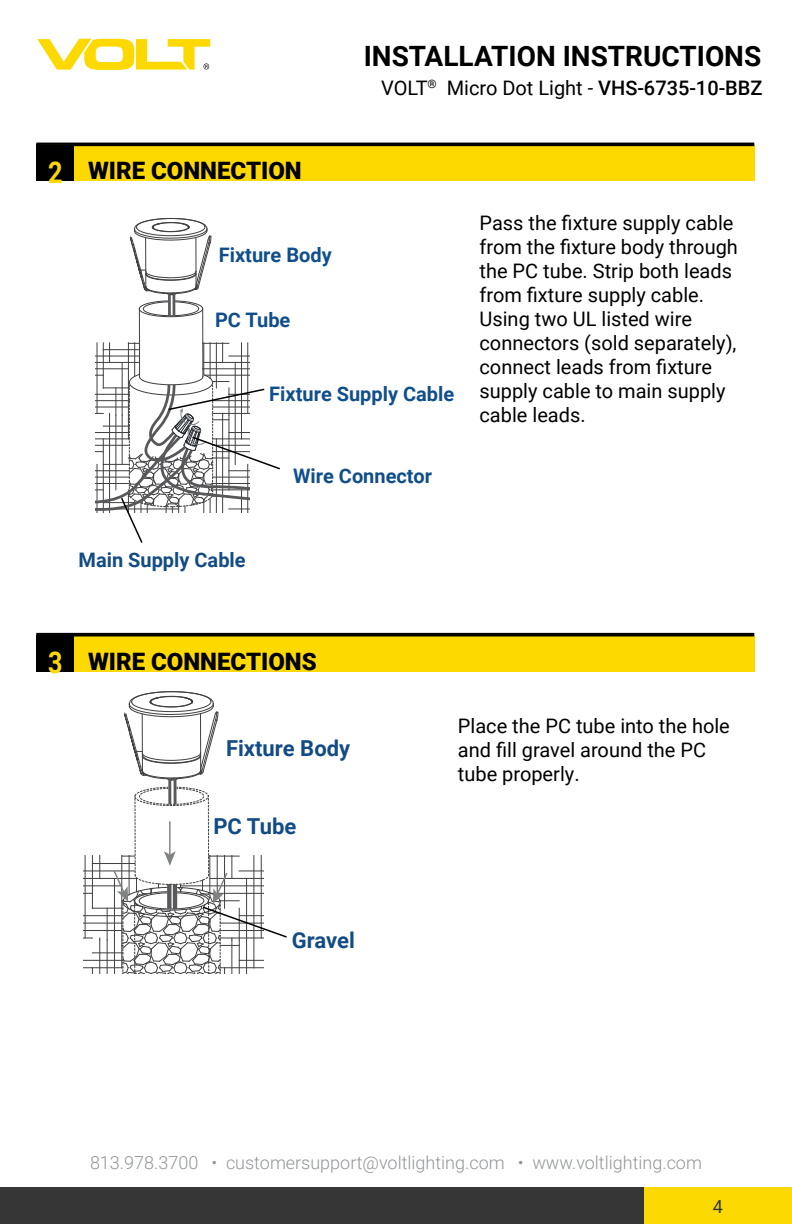
<style>
.page{position:relative;width:792px;height:1224px;background:#fff}
.page>*{position:absolute;margin:0;border:0;box-sizing:border-box;transform-origin:0 0}
.t1{font:700 28px "Roboto";color:#000}
.t2{font:900 24px "Roboto";color:#000}
.t3{font:700 22px "Roboto";color:#134c85}
.t4{font:20px/24px "Roboto";color:#000}
.t5{font:700 20px "Roboto";color:#104e8c}
.t6{font:700 20px "Roboto";color:#134c85}
.t7{font:300 18px "Roboto";color:#939598}
.t8{font:18px "Roboto";color:#363636}
.s1{font-weight:700;font-size:30px;color:#fdd900}
.s2{font-weight:500}
</style>
<div class="page">
<svg style="left:37px;top:39px;width:173px;height:30px"></svg>
<div style="left:0;top:1188px;width:644px;height:36px;background:#363636"></div>
<div style="left:644px;top:1188px;width:148px;height:36px;background:#fcd900"></div>
<div style="left:43px;top:144px;width:711px;height:37px;background:#fdd900"></div>
<div style="left:36px;top:144px;width:38px;height:37px;background:#000"></div>
<div style="left:36px;top:143px;width:718px;height:3px;border:2px solid #000"></div>
<div style="left:43px;top:635px;width:711px;height:37px;background:#fdd900"></div>
<div style="left:36px;top:635px;width:38px;height:37px;background:#000"></div>
<div style="left:36px;top:633px;width:718px;height:3px;border:2px solid #000"></div>
<hr style="left:204px;top:362px;width:46px;height:1px;background:#404042">
<hr style="left:203px;top:368px;width:47px;height:1px;background:#404042">
<hr style="left:203px;top:343px;width:1px;height:32px;background:#404042">
<hr style="left:210px;top:343px;width:1px;height:35px;background:#404042">
<hr style="left:216px;top:343px;width:1px;height:45px;background:#404042">
<svg style="left:203px;top:343px;width:47px;height:19px"></svg>
<hr style="left:235px;top:362px;width:1px;height:102px;background:#404042">
<hr style="left:241px;top:343px;width:1px;height:96px;background:#404042">
<hr style="left:247px;top:343px;width:1px;height:70px;background:#404042">
<hr style="left:202px;top:308px;width:1px;height:69px;background:#404042">
<hr style="left:139px;top:308px;width:1px;height:69px;background:#404042">
<hr style="left:103px;top:349px;width:36px;height:1px;background:#404042">
<hr style="left:96px;top:356px;width:43px;height:1px;background:#404042">
<hr style="left:96px;top:362px;width:43px;height:1px;background:#404042">
<hr style="left:96px;top:368px;width:32px;height:1px;background:#404042">
<hr style="left:97px;top:343px;width:1px;height:70px;background:#404042">
<hr style="left:103px;top:343px;width:1px;height:45px;background:#404042">
<svg style="left:109px;top:343px;width:1px;height:19px"></svg>
<hr style="left:122px;top:362px;width:1px;height:53px;background:#404042">
<hr style="left:128px;top:343px;width:1px;height:72px;background:#404042">
<hr style="left:134px;top:343px;width:1px;height:33px;background:#404042">
<svg style="left:130px;top:218px;width:82px;height:99px"></svg>
<div style="left:208px;top:304px;width:89px;height:24px;background:#fff"></div>
<svg style="left:96px;top:374px;width:184px;height:169px"></svg>
<hr style="left:92px;top:952px;width:31px;height:1px;background:#404042">
<hr style="left:83px;top:960px;width:40px;height:1px;background:#404042">
<hr style="left:83px;top:967px;width:40px;height:1px;background:#404042">
<hr style="left:99px;top:940px;width:1px;height:33px;background:#404042">
<hr style="left:107px;top:940px;width:1px;height:33px;background:#404042">
<hr style="left:92px;top:863px;width:43px;height:1px;background:#404042">
<hr style="left:83px;top:871px;width:52px;height:1px;background:#404042">
<hr style="left:83px;top:878px;width:54px;height:1px;background:#404042">
<hr style="left:83px;top:885px;width:39px;height:1px;background:#404042">
<hr style="left:92px;top:908px;width:31px;height:1px;background:#404042">
<hr style="left:83px;top:915px;width:40px;height:1px;background:#404042">
<hr style="left:83px;top:923px;width:40px;height:1px;background:#404042">
<hr style="left:83px;top:930px;width:39px;height:1px;background:#404042">
<hr style="left:85px;top:856px;width:1px;height:82px;background:#404042">
<hr style="left:92px;top:856px;width:1px;height:52px;background:#404042">
<svg style="left:99px;top:856px;width:1px;height:22px"></svg>
<hr style="left:107px;top:908px;width:1px;height:32px;background:#404042">
<svg style="left:124px;top:691px;width:95px;height:90px"></svg>
<hr style="left:168px;top:781px;width:3px;height:22px;background:#58585b">
<hr style="left:174px;top:781px;width:3px;height:22px;background:#58585b">
<svg style="left:112px;top:787px;width:175px;height:187px"></svg>
<h1 class="t1" style="left:364px;top:36px;width:399px">INSTALLATION INSTRUCTIONS</h1>
<p class="t2" style="left:48px;top:154px;width:255px"><span class="s1">2</span> WIRE CONNECTION</p>
<p class="t4" style="left:381px;top:75px;width:383px">VOLT<sup>®</sup> Micro Dot Light - <span class="s2">VHS-6735-10-BBZ</span></p>
<p class="t5" style="left:219px;top:241px;width:114px">Fixture Body</p>
<p class="t5" style="left:215px;top:306px;width:77px">PC Tube</p>
<p class="t5" style="left:269px;top:380px;width:187px">Fixture Supply Cable</p>
<p class="t5" style="left:293px;top:462px;width:140px">Wire Connector</p>
<p class="t4" style="left:480px;top:210px;width:260px">Pass the fixture supply cable from the fixture body through the PC tube. Strip both leads from fixture supply cable.<br>Using two UL listed wire connectors (sold separately), connect leads from fixture supply cable to main supply cable leads.</p>
<p class="t6" style="left:78px;top:546px;width:169px">Main Supply Cable</p>
<p class="t2" style="left:48px;top:644px;width:270px"><span class="s1">3</span> WIRE CONNECTIONS</p>
<p class="t3" style="left:226px;top:733px;width:126px">Fixture Body</p>
<p class="t3" style="left:213px;top:811px;width:84px">PC Tube</p>
<p class="t3" style="left:292px;top:925px;width:65px">Gravel</p>
<p class="t4" style="left:458px;top:713px;width:273px">Place the PC tube into the hole and fill gravel around the PC tube properly.</p>
<p class="t7" style="left:90px;top:1150px;width:613px">813.978.3700 • customersupport@voltlighting.com • www.voltlighting.com</p>
<p class="t8" style="left:713px;top:1194px;width:12px">4</p>
</div>
